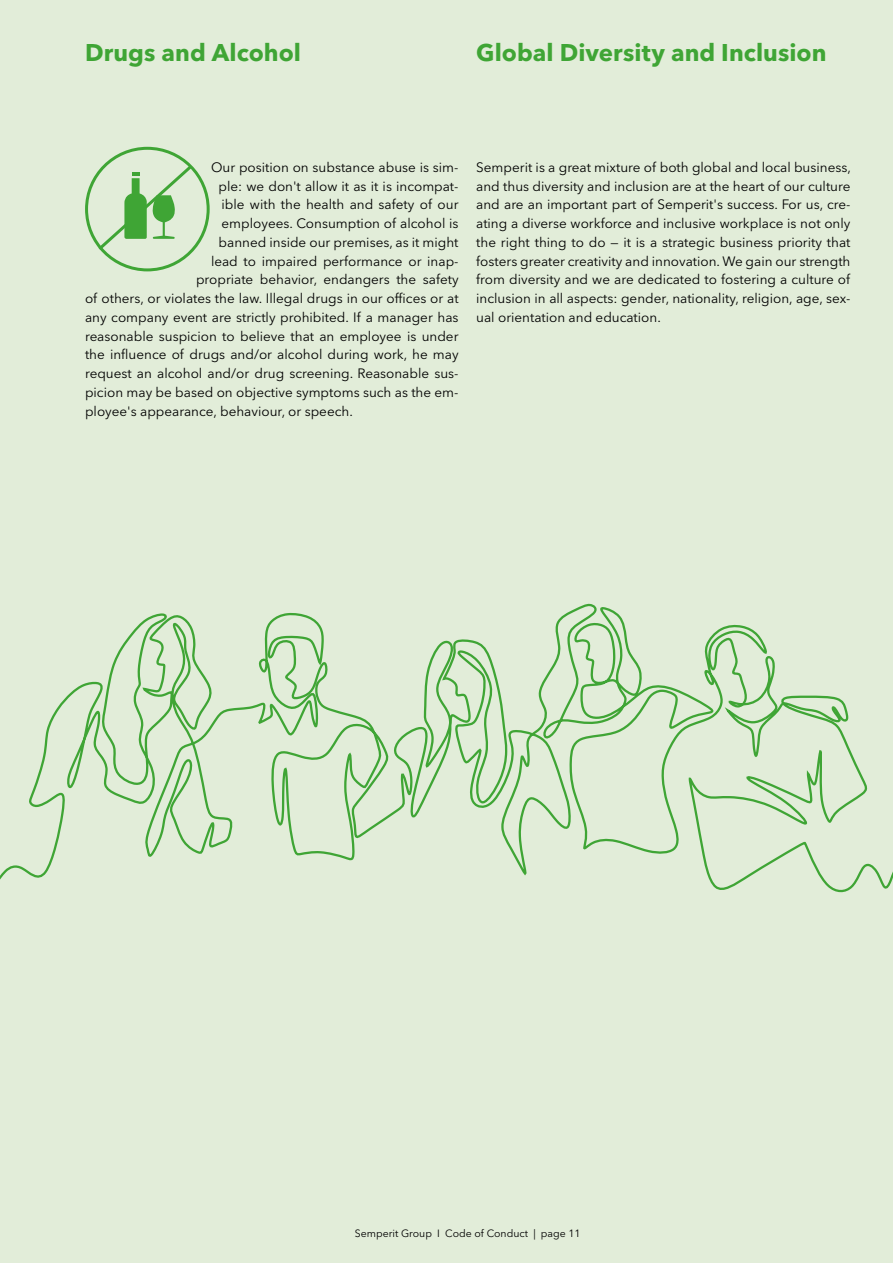
<style>
.page{position:relative;width:893px;height:1263px;background:#e2edd9}
.page>*{position:absolute;margin:0;border:0;box-sizing:border-box;transform-origin:0 0}
.t1{font:700 24px "Avenir Next LT Pro";letter-spacing:.005em;color:#3fa535}
.t2{font:13.5px/18.8px "Avenir Next LT Pro";color:#000;text-align:justify}
.t3{font:10.5px "Avenir Next LT Pro";color:#000}
</style>
<div class="page">
<svg style="left:0;top:603px;width:893px;height:290px"></svg>
<div style="left:85px;top:147px;width:125px;height:124px;border:3px solid #3fa535;border-radius:50%"></div>
<svg style="left:95px;top:163px;width:100px;height:90px"></svg>
<h1 class="t1" style="left:85px;top:38px;width:218px">Drugs and Alcohol</h1>
<h1 class="t1" style="left:476px;top:38px;width:352px">Global Diversity and Inclusion</h1>
<p class="t2" style="left:211px;top:158px;width:249px">Our position on substance abuse is sim-</p>
<p class="t2" style="left:219px;top:176px;width:241px">ple: we don't allow it as it is incompat-</p>
<p class="t2" style="left:222px;top:195px;width:239px">ible with the health and safety of our</p>
<p class="t2" style="left:222px;top:214px;width:239px">employees. Consumption of alcohol is</p>
<p class="t2" style="left:219px;top:233px;width:242px">banned inside our premises, as it might</p>
<p class="t2" style="left:211px;top:251px;width:249px">lead to impaired performance or inap-</p>
<p class="t2" style="left:196px;top:270px;width:264px">propriate behavior, endangers the safety</p>
<p class="t2" style="left:85px;top:289px;width:375px">of others, or violates the law. Illegal drugs in our offices or at</p>
<p class="t2" style="left:85px;top:308px;width:375px">any company event are strictly prohibited. If a manager has</p>
<p class="t2" style="left:85px;top:326px;width:375px">reasonable suspicion to believe that an employee is under</p>
<p class="t2" style="left:85px;top:345px;width:375px">the influence of drugs and/or alcohol during work, he may</p>
<p class="t2" style="left:85px;top:364px;width:375px">request an alcohol and/or drug screening. Reasonable sus-</p>
<p class="t2" style="left:85px;top:383px;width:375px">picion may be based on objective symptoms such as the em-</p>
<p class="t2" style="left:85px;top:401px;width:269px">ployee's appearance, behaviour, or speech.</p>
<p class="t2" style="left:476px;top:158px;width:376px">Semperit is a great mixture of both global and local business, and thus diversity and inclusion are at the heart of our culture and are an important part of Semperit's success. For us, cre&shy;ating a diverse workforce and inclusive workplace is not only the right thing to do — it is a strategic business priority that fosters greater creativity and innovation. We gain our strength from diversity and we are dedicated to fostering a culture of inclusion in all aspects: gender, nationality, religion, age, sex&shy;ual orientation and education.</p>
<p class="t3" style="left:355px;top:1227px;width:227px">Semperit Group I Code of Conduct | page 11</p>
</div>
